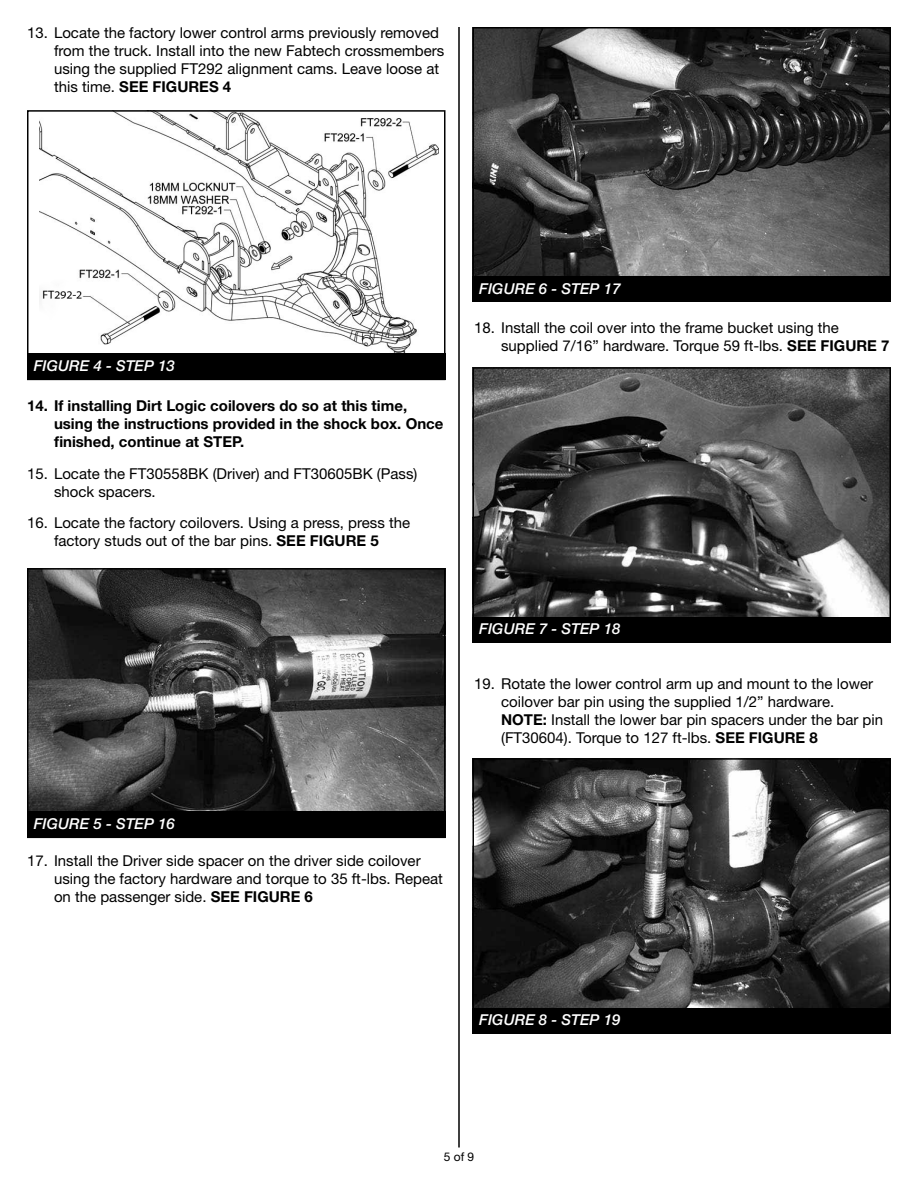
<style>
.page{position:relative;width:918px;height:1188px;background:#fff}
.page>*{position:absolute;margin:0;border:0;box-sizing:border-box;transform-origin:0 0}
.t1{font:15px/18px "Helvetica Neue LT Std";color:#000}
.t2{font:700 15px/18px "Helvetica Neue LT Std";color:#000}
.t3{font:italic 500 15px "Helvetica Neue LT Std";color:#fff}
.t4{font:12px "Helvetica Neue LT Std";color:#000}
.s1{font-weight:700}
</style>
<div class="page">
<hr style="left:458px;top:27px;width:2px;height:1121px;background:#000">
<img style="left:40px;top:113px;width:398px;height:240px">
<div style="left:27px;top:110px;width:419px;height:270px;border:2px solid #000"></div>
<div style="left:27px;top:353px;width:419px;height:27px;background:#000"></div>
<img style="left:30px;top:571px;width:413px;height:240px">
<div style="left:27px;top:568px;width:419px;height:270px;border:2px solid #000"></div>
<div style="left:27px;top:811px;width:419px;height:27px;background:#000"></div>
<img style="left:475px;top:30px;width:413px;height:246px">
<div style="left:472px;top:27px;width:419px;height:271px;border:2px solid #000"></div>
<div style="left:472px;top:276px;width:419px;height:26px;background:#000"></div>
<img style="left:475px;top:370px;width:413px;height:247px">
<div style="left:472px;top:367px;width:419px;height:271px;border:2px solid #000"></div>
<div style="left:472px;top:617px;width:419px;height:26px;background:#000"></div>
<img style="left:475px;top:761px;width:413px;height:247px">
<div style="left:472px;top:758px;width:419px;height:271px;border:2px solid #000"></div>
<div style="left:472px;top:1008px;width:419px;height:25px;background:#000"></div>
<p class="t1" style="left:54px;top:23px;width:392px;text-indent:-27px">13. Locate the factory lower control arms previously removed from the truck. Install into the new Fabtech crossmembers using the supplied FT292 alignment cams. Leave loose at this time. <span class="s1">SEE FIGURES 4</span></p>
<p class="t3" style="left:34px;top:356px;width:143px">FIGURE 4 - STEP 13</p>
<p class="t2" style="left:54px;top:397px;width:391px;text-indent:-27px">14. If installing Dirt Logic coilovers do so at this time, using the instructions provided in the shock box. Once finished, continue at STEP.</p>
<p class="t1" style="left:54px;top:464px;width:365px;text-indent:-27px">15. Locate the FT30558BK (Driver) and FT30605BK (Pass) shock spacers.</p>
<p class="t1" style="left:27px;top:514px;width:385px;text-align:center">16. Locate the factory coilovers. Using a press, press the factory studs out of the bar pins. <span class="s1">SEE FIGURE 5</span></p>
<p class="t3" style="left:34px;top:814px;width:143px">FIGURE 5 - STEP 16</p>
<p class="t1" style="left:54px;top:851px;width:390px;text-indent:-27px">17. Install the Driver side spacer on the driver side coilover using the factory hardware and torque to 35 ft-lbs. Repeat on the passenger side. <span class="s1">SEE FIGURE 6</span></p>
<p class="t3" style="left:479px;top:280px;width:143px">FIGURE 6 - STEP 17</p>
<p class="t1" style="left:501px;top:319px;width:390px;text-indent:-27px">18. Install the coil over into the frame bucket using the supplied 7/16” hardware. Torque 59 ft-lbs. <span class="s1">SEE FIGURE 7</span></p>
<p class="t3" style="left:479px;top:620px;width:143px">FIGURE 7 - STEP 18</p>
<p class="t1" style="left:501px;top:674px;width:384px;text-indent:-27px">19. Rotate the lower control arm up and mount to the lower coilover bar pin using the supplied 1/2” hardware.<br><span class="s1">NOTE:</span> Install the lower bar pin spacers under the bar pin (FT30604). Torque to 127 ft-lbs. <span class="s1">SEE FIGURE 8</span></p>
<p class="t3" style="left:479px;top:1011px;width:143px">FIGURE 8 - STEP 19</p>
<p class="t4" style="left:444px;top:1150px;width:32px">5 of 9</p>
</div>
